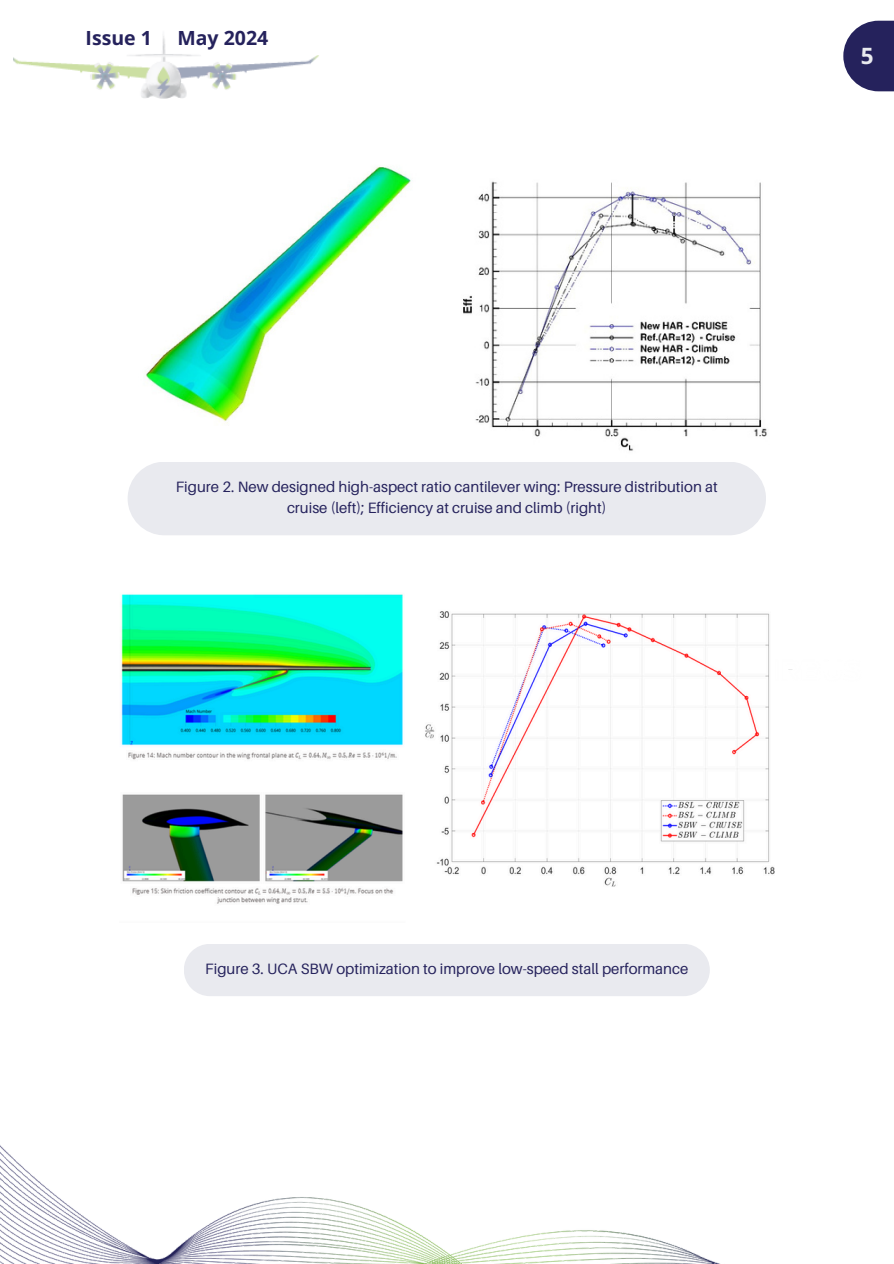
<style>
.page{position:relative;width:894px;height:1264px;background:#fff}
.page>*{position:absolute;margin:0;border:0;box-sizing:border-box;transform-origin:0 0}
.t1{font:700 22.5px "Open Sans";color:#e9eaef}
.t2{font:700 19.5px "Open Sans";color:#25225c}
.t3{font:15px/21.3px "Aileron";color:#25225c;text-align:center}
</style>
<div class="page">
<svg style="left:843px;top:21px;width:50px;height:70px"></svg>
<img style="left:0;top:1145px;width:718px;height:118px">
<div style="left:128px;top:461px;width:637px;height:74px;background:#e9eaef;border-radius:37px"></div>
<img style="left:14px;top:36px;width:305px;height:63px">
<img style="left:145px;top:167px;width:266px;height:256px">
<img style="left:463px;top:181px;width:304px;height:270px">
<img style="left:121px;top:594px;width:653px;height:310px">
<div style="left:184px;top:944px;width:525px;height:52px;background:#e9eaef"></div>
<p class="t2" style="left:86px;top:24px;width:68px">Issue 1</p>
<p class="t2" style="left:177px;top:24px;width:92px">May 2024</p>
<p class="t1" style="left:860px;top:40px;width:14px">5</p>
<p class="t3" style="left:176px;top:475px;width:543px">Figure 2. New designed high-aspect ratio cantilever wing: Pressure distribution at cruise (left); Efficiency at cruise and climb (right)</p>
<p class="t3" style="left:205px;top:957px;width:484px">Figure 3. UCA SBW optimization to improve low-speed stall performance</p>
</div>
